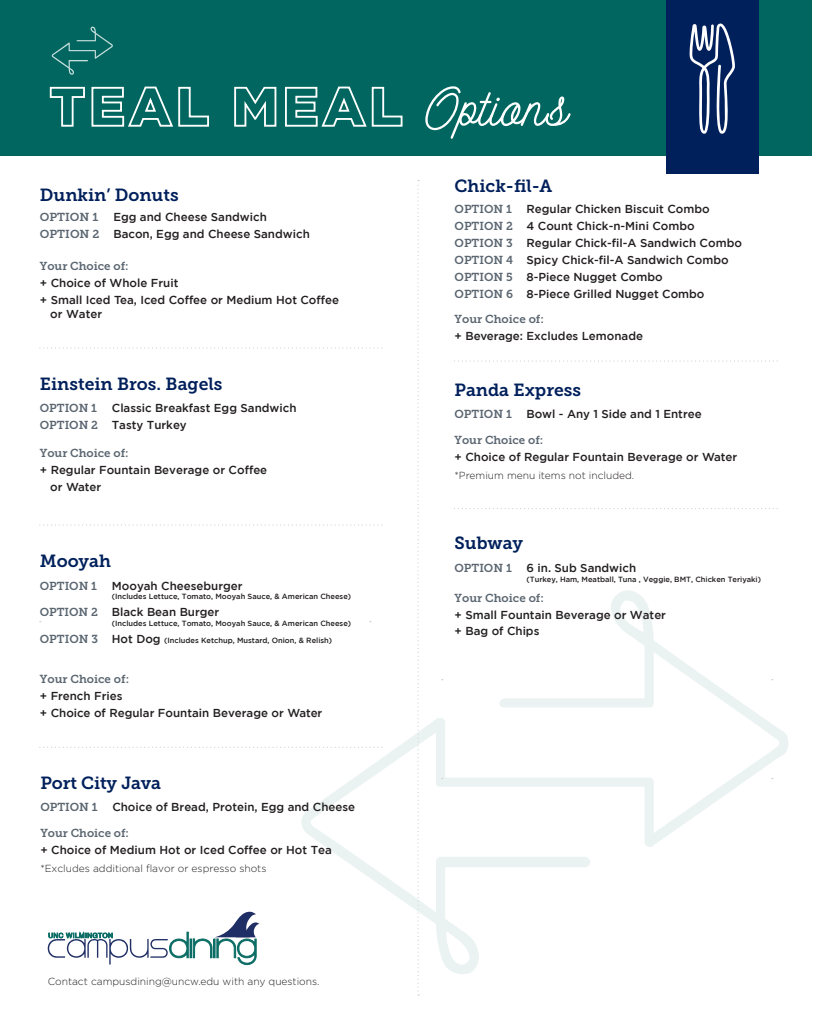
<style>
.page{position:relative;width:813px;height:1029px;background:#fff}
.page>*{position:absolute;margin:0;border:0;box-sizing:border-box;transform-origin:0 0}
.t1{font:65.35px "Hustle Script";color:#fff}
.t2{font:17.5px "Museo Slab 700";color:#00205b}
.t3{font:11.55px/17px "Gotham HTF Medium 2";color:#231f20}
.t4{font:11.55px "Museo Slab 700";color:#5b6671}
.t5{font:300 10.25px "Gotham HTF";color:#231f20}
.t6{font:7.5px "Gotham HTF Medium 2";color:#231f20}
.s1{font-family:"Museo Slab 700";color:#5b6671}
.s2{font-family:"Museo Slab 700";font-size:11.55px;color:#5b6671}
.s3{font-size:11.55px}
</style>
<div class="page">
<div style="left:1px;top:1px;width:811px;height:155px;background:#00665f"></div>
<svg style="left:52px;top:26px;width:61px;height:49px"></svg>
<svg style="left:49px;top:86px;width:160px;height:41px"></svg>
<svg style="left:234px;top:86px;width:43px;height:41px"></svg>
<svg style="left:285px;top:86px;width:118px;height:41px"></svg>
<div style="left:666px;top:1px;width:93px;height:173px;background:#00205b"></div>
<svg style="left:690px;top:23px;width:45px;height:111px"></svg>
<svg style="left:301px;top:590px;width:487px;height:384px"></svg>
<svg style="left:43px;top:524px;width:339px;height:2px"></svg>
<svg style="left:40px;top:347px;width:342px;height:2px"></svg>
<svg style="left:458px;top:508px;width:320px;height:1px"></svg>
<svg style="left:458px;top:360px;width:320px;height:2px"></svg>
<svg style="left:417px;top:180px;width:2px;height:816px"></svg>
<svg style="left:48px;top:912px;width:211px;height:53px"></svg>
<svg style="left:40px;top:747px;width:343px;height:1px"></svg>
<h2 class="t2" style="left:40px;top:185px;width:140px">Dunkin’ Donuts</h2>
<p class="t3" style="left:40px;top:209px;width:271px;text-indent:73px">Egg and Cheese Sandwich<br><span class="s1">OPTION 2</span> Bacon, Egg and Cheese Sandwich</p>
<p class="t4" style="left:40px;top:260px;width:90px">Your Choice of:</p>
<p class="t3" style="left:40px;top:275px;width:301px">+ Choice of Whole Fruit<br>+ Small Iced Tea, Iced Coffee or Medium Hot Coffee</p>
<p class="t3" style="left:50px;top:305px;width:53px">or Water</p>
<p class="t4" style="left:40px;top:211px;width:60px">OPTION 1</p>
<h2 class="t2" style="left:40px;top:374px;width:184px">Einstein Bros. Bagels</h2>
<p class="t4" style="left:40px;top:401px;width:59px">OPTION 1</p>
<p class="t3" style="left:40px;top:399px;width:258px;text-indent:72px">Classic Breakfast Egg Sandwich<br><span class="s1">OPTION 2</span> Tasty Turkey</p>
<p class="t4" style="left:40px;top:446px;width:90px">Your Choice of:</p>
<p class="t3" style="left:50px;top:461px;width:219px;text-indent:-10px">+ Regular Fountain Beverage or Coffee or Water</p>
<h2 class="t2" style="left:40px;top:551px;width:73px">Mooyah</h2>
<p class="t4" style="left:40px;top:579px;width:59px">OPTION 1</p>
<p class="t3" style="left:112px;top:577px;width:132px">Mooyah Cheeseburger</p>
<p class="t6" style="left:112px;top:593px;width:241px">(Includes Lettuce, Tomato, Mooyah Sauce, &amp; American Cheese)</p>
<p class="t3" style="left:40px;top:604px;width:181px"><span class="s1">OPTION 2</span> Black Bean Burger</p>
<p class="t6" style="left:112px;top:619px;width:241px">(Includes Lettuce, Tomato, Mooyah Sauce, &amp; American Cheese)</p>
<p class="t6" style="left:40px;top:636px;width:294px"><span class="s2">OPTION 3</span> <span class="s3">Hot Dog</span> (Includes Ketchup, Mustard, Onion, &amp; Relish)</p>
<p class="t4" style="left:40px;top:673px;width:91px">Your Choice of:</p>
<p class="t3" style="left:40px;top:687px;width:284px">+ French Fries<br>+ Choice of Regular Fountain Beverage or Water</p>
<h2 class="t2" style="left:40px;top:773px;width:122px">Port City Java</h2>
<p class="t4" style="left:40px;top:800px;width:59px">OPTION 1</p>
<p class="t3" style="left:112px;top:798px;width:244px">Choice of Bread, Protein, Egg and Cheese</p>
<p class="t4" style="left:40px;top:826px;width:90px">Your Choice of:</p>
<p class="t3" style="left:40px;top:841px;width:293px">+ Choice of Medium Hot or Iced Coffee or Hot Tea</p>
<p class="t5" style="left:40px;top:862px;width:228px">*Excludes additional flavor or espresso shots</p>
<p class="t5" style="left:48px;top:976px;width:273px">Contact campusdining@uncw.edu with any questions.</p>
<h1 class="t1" style="left:426px;top:73px;width:145px">Options</h1>
<h2 class="t2" style="left:455px;top:176px;width:99px">Chick-fil-A</h2>
<p class="t3" style="left:455px;top:200px;width:289px;text-indent:72px">Regular Chicken Biscuit Combo <span class="s1">OPTION 2</span> 4 Count Chick-n-Mini Combo <span class="s1">OPTION 3</span> Regular Chick-fil-A Sandwich Combo <span class="s1">OPTION 4</span> Spicy Chick-fil-A Sandwich Combo <span class="s1">OPTION 5</span> 8-Piece Nugget Combo<br><span class="s1">OPTION 6</span> 8-Piece Grilled Nugget Combo</p>
<p class="t4" style="left:455px;top:313px;width:91px">Your Choice of:</p>
<p class="t3" style="left:455px;top:328px;width:190px">+ Beverage: Excludes Lemonade</p>
<p class="t4" style="left:455px;top:202px;width:59px">OPTION 1</p>
<h2 class="t2" style="left:455px;top:380px;width:128px">Panda Express</h2>
<p class="t4" style="left:455px;top:407px;width:59px">OPTION 1</p>
<p class="t3" style="left:527px;top:405px;width:177px">Bowl - Any 1 Side and 1 Entree</p>
<p class="t4" style="left:455px;top:433px;width:90px">Your Choice of:</p>
<p class="t3" style="left:455px;top:448px;width:284px">+ Choice of Regular Fountain Beverage or Water</p>
<p class="t5" style="left:455px;top:469px;width:181px">*Premium menu items not included.</p>
<h2 class="t2" style="left:455px;top:533px;width:70px">Subway</h2>
<p class="t4" style="left:455px;top:562px;width:59px">OPTION 1</p>
<p class="t3" style="left:527px;top:560px;width:111px">6 in. Sub Sandwich</p>
<p class="t6" style="left:527px;top:575px;width:236px">(Turkey, Ham, Meatball, Tuna , Veggie, BMT, Chicken Teriyaki)</p>
<p class="t4" style="left:455px;top:591px;width:91px">Your Choice of:</p>
<p class="t3" style="left:455px;top:606px;width:213px">+ Small Fountain Beverage or Water + Bag of Chips</p>
</div>
